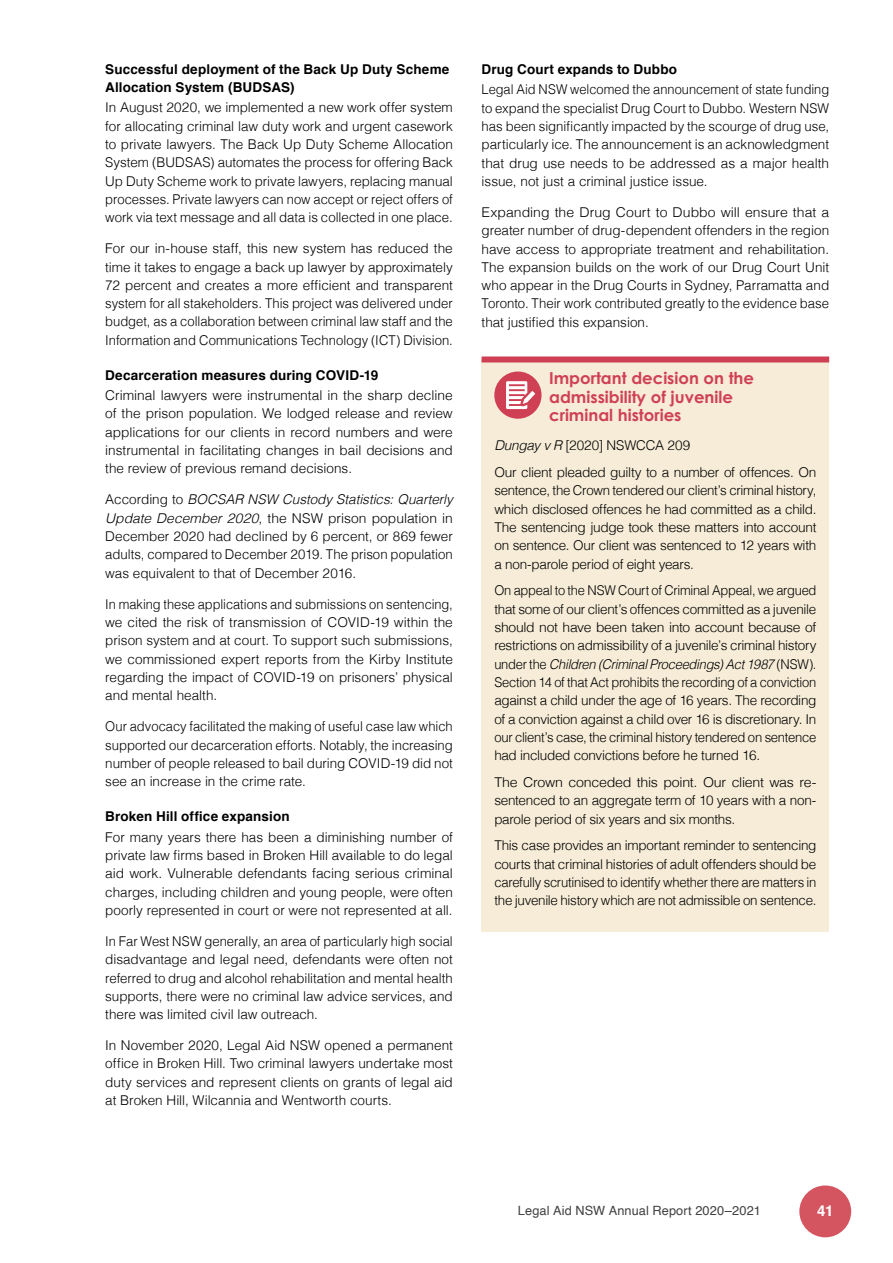
<style>
.page{position:relative;width:893px;height:1263px;background:#fff}
.page>*{position:absolute;margin:0;border:0;box-sizing:border-box;transform-origin:0 0}
.t1{font:700 16.5px/18.3px "Century Gothic Pro";color:#d04055}
.t2{font:700 15px "Helvetica";color:#fff}
.t3{font:300 13.5px/18.3px "Helvetica";letter-spacing:-.005em;color:#000;text-align:justify}
.t4{font:300 13.5px/18.3px "Helvetica";letter-spacing:-.005em;color:#000;text-align:justify;scale:.95 1}
.t5{font:300 13.5px/18.3px "Helvetica";letter-spacing:-.005em;color:#000;text-align:justify;scale:.96 1}
.t6{font:300 13.5px/18.3px "Helvetica";letter-spacing:-.005em;color:#000;text-align:justify;scale:1.04 1}
.t7{font:700 13.5px/18px "Helvetica";letter-spacing:.01em;color:#000}
.t8{font:300 13.5px/18.3px "Helvetica";letter-spacing:-.005em;color:#000;text-align:justify;scale:1.05 1}
.t9{font:12.75px "Helvetica";letter-spacing:.01em;color:#414042}
.s1{font-style:italic}
</style>
<div class="page">
<div style="left:482px;top:359px;width:347px;height:573px;background:#f6ecd7"></div>
<div style="left:482px;top:356px;width:347px;height:6px;background:#d04055"></div>
<div style="left:494px;top:371px;width:47px;height:48px;background:#d04055;border-radius:50%"></div>
<svg style="left:506px;top:381px;width:29px;height:28px"></svg>
<div style="left:799px;top:1185px;width:52px;height:52px;background:#d45560;border-radius:50%"></div>
<p class="t7" style="left:105px;top:60px;width:346px">Successful deployment of the Back Up Duty Scheme<br>Allocation System (BUDSAS)</p>
<p class="t3" style="left:105px;top:97px;width:349px">In August 2020, we implemented a new work offer system for allocating criminal law duty work and urgent casework to private lawyers. The Back Up Duty Scheme Allocation System (BUDSAS) automates the process for offering Back Up Duty Scheme work to private lawyers, replacing manual processes. Private lawyers can now accept or reject offers of work via text message and all data is collected in one place.</p>
<p class="t3" style="left:105px;top:238px;width:349px">For our in-house staff, this new system has reduced the time it takes to engage a back up lawyer by approximately 72 percent and creates a more efficient and transparent system for all stakeholders. This project was delivered under budget, as a collaboration between criminal law staff and the Information and Communications Technology (ICT) Division.</p>
<p class="t7" style="left:105px;top:366px;width:275px">Decarceration measures during COVID-19</p>
<p class="t3" style="left:105px;top:385px;width:349px">Criminal lawyers were instrumental in the sharp decline of the prison population. We lodged release and review applications for our clients in record numbers and were instrumental in facilitating changes in bail decisions and the review of previous remand decisions.</p>
<p class="t3" style="left:105px;top:489px;width:349px">According to <span class="s1">BOCSAR NSW Custody Statistics: Quarterly Update December 2020</span>, the NSW prison population in December 2020 had declined by 6 percent, or 869 fewer adults, compared to December 2019. The prison population was equivalent to that of December 2016.</p>
<p class="t4" style="left:105px;top:594px;width:367px">In making these applications and submissions on sentencing, we cited the risk of transmission of COVID-19 within the prison system and at court. To support such submissions, we commissioned expert reports from the Kirby Institute regarding the impact of COVID-19 on prisoners’ physical and mental health.</p>
<p class="t5" style="left:105px;top:716px;width:364px">Our advocacy facilitated the making of useful case law which supported our decarceration efforts. Notably, the increasing number of people released to bail during COVID-19 did not see an increase in the crime rate.</p>
<p class="t7" style="left:105px;top:808px;width:186px">Broken Hill office expansion</p>
<p class="t3" style="left:105px;top:827px;width:349px">For many years there has been a diminishing number of private law firms based in Broken Hill available to do legal aid work. Vulnerable defendants facing serious criminal charges, including children and young people, were often poorly represented in court or were not represented at all.</p>
<p class="t5" style="left:105px;top:931px;width:364px">In Far West NSW generally, an area of particularly high social disadvantage and legal need, defendants were often not referred to drug and alcohol rehabilitation and mental health supports, there were no criminal law advice services, and there was limited civil law outreach.</p>
<p class="t3" style="left:105px;top:1035px;width:349px">In November 2020, Legal Aid NSW opened a permanent office in Broken Hill. Two criminal lawyers undertake most duty services and represent clients on grants of legal aid at Broken Hill, Wilcannia and Wentworth courts.</p>
<p class="t7" style="left:482px;top:60px;width:197px">Drug Court expands to Dubbo</p>
<p class="t4" style="left:482px;top:79px;width:367px">Legal Aid NSW welcomed the announcement of state funding to expand the specialist Drug Court to Dubbo. Western NSW has been significantly impacted by the scourge of drug use, particularly ice. The announcement is an acknowledgment that drug use needs to be addressed as a major health issue, not just a criminal justice issue.</p>
<p class="t6" style="left:482px;top:202px;width:336px">Expanding the Drug Court to Dubbo will ensure that a greater number of drug-dependent offenders in the region have access to appropriate treatment and rehabilitation.<br>The expansion builds on the work of our Drug Court Unit who appear in the Drug Courts in Sydney, Parramatta and Toronto. Their work contributed greatly to the evidence base that justified this expansion.</p>
<p class="t1" style="left:549px;top:369px;width:206px">Important decision on the admissibility of juvenile criminal histories</p>
<p class="t3" style="left:494px;top:431px;width:324px;line-height:26.8px"><span class="s1">Dungay v R</span> [2020] NSWCCA 209<br>Our client pleaded guilty to a number of offences. On</p>
<p class="t3" style="left:494px;top:480px;width:324px">sentence, the Crown tendered our client’s criminal history, which disclosed offences he had committed as a child.<br>The sentencing judge took these matters into account on sentence. Our client was sentenced to 12 years with a non-parole period of eight years.</p>
<p class="t4" style="left:494px;top:580px;width:341px">On appeal to the NSW Court of Criminal Appeal, we argued that some of our client’s offences committed as a juvenile should not have been taken into account because of restrictions on admissibility of a juvenile’s criminal history under the <span class="s1">Children (Criminal Proceedings) Act 1987</span> (NSW).<br>Section 14 of that Act prohibits the recording of a conviction against a child under the age of 16 years. The recording of a conviction against a child over 16 is discretionary. In our client’s case, the criminal history tendered on sentence had included convictions before he turned 16.</p>
<p class="t8" style="left:494px;top:772px;width:308px">The Crown conceded this point. Our client was re&shy;sentenced to an aggregate term of 10 years with a non&shy;parole period of six years and six months.</p>
<p class="t3" style="left:494px;top:835px;width:324px">This case provides an important reminder to sentencing courts that criminal histories of adult offenders should be carefully scrutinised to identify whether there are matters in the juvenile history which are not admissible on sentence.</p>
<p class="t9" style="left:518px;top:1201px;width:244px">Legal Aid NSW Annual Report 2020–2021</p>
<p class="t2" style="left:817px;top:1199px;width:18px">41</p>
</div>
